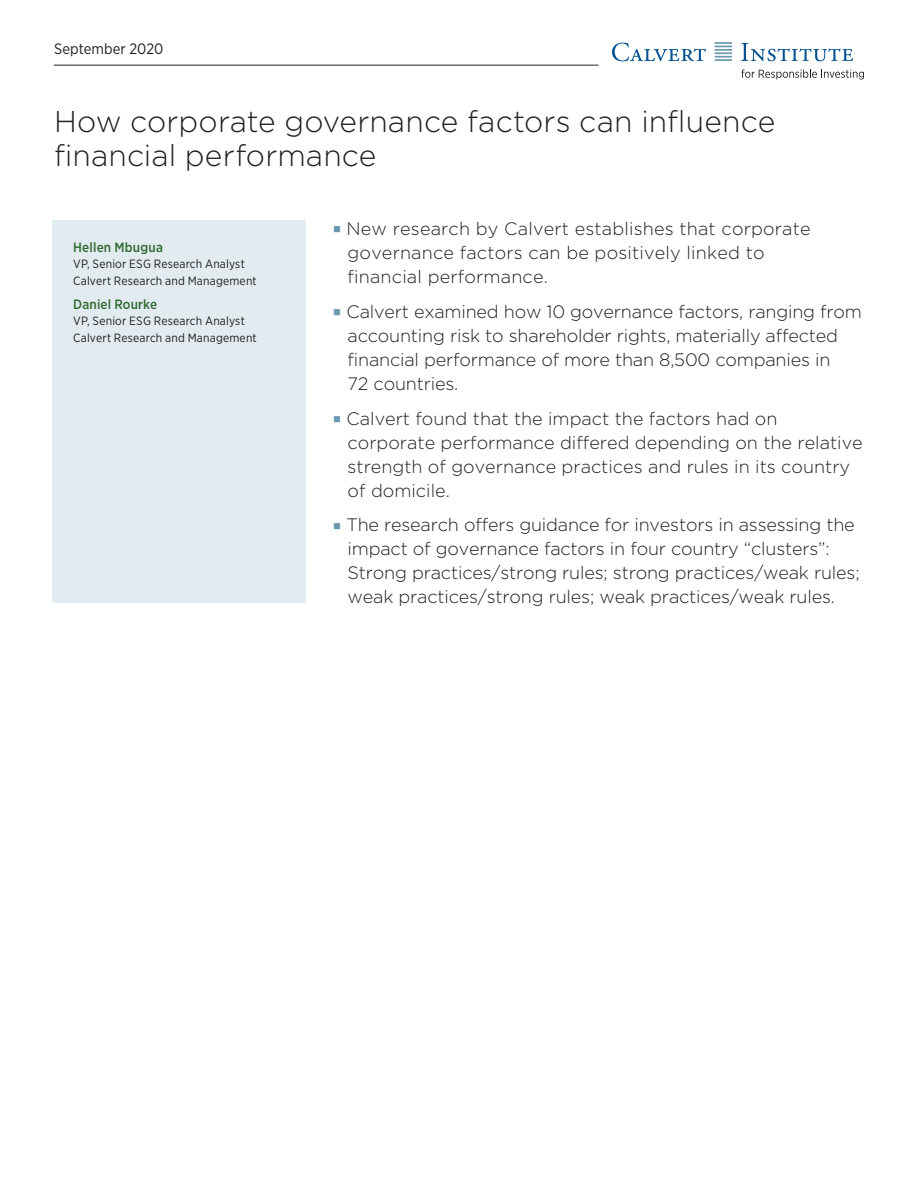
<style>
.page{position:relative;width:918px;height:1188px;background:#fff}
.page>*{position:absolute;margin:0;border:0;box-sizing:border-box;transform-origin:0 0}
.Title_Header{font:300 30px/34.5px "Gotham";letter-spacing:.005em;color:#231f20}
.t1{font:300 18px/24px "Gotham";letter-spacing:-.01em;color:#231f20}
.t2{font:300 18px/24px "Gotham";letter-spacing:.01em;color:#231f20}
.t3{font:15px "Gotham Narrow";letter-spacing:.005em;color:#231f20}
.Sidebar_Header__Aff{font:500 13.5px "Gotham Narrow";letter-spacing:.015em;color:#326b34}
.Sidebar_Copy{font:12px/16.5px "Gotham Narrow";letter-spacing:.015em;color:#231f20}
</style>
<div class="page">
<hr style="left:54px;top:65px;width:544px;height:1px;background:#231f20">
<svg style="left:741px;top:43px;width:112px;height:18px"></svg>
<svg style="left:612px;top:43px;width:94px;height:18px"></svg>
<svg style="left:715px;top:42px;width:17px;height:19px"></svg>
<svg style="left:741px;top:69px;width:123px;height:11px"></svg>
<div style="left:53px;top:221px;width:253px;height:382px;background:#e2ebef"></div>
<p class="t3" style="left:54px;top:40px;width:111px">September 2020</p>
<p class="Title_Header" style="left:54px;top:103px;width:723px">How corporate governance factors can influence financial performance</p>
<p class="Sidebar_Header__Aff" style="left:73px;top:238px;width:91px">Hellen Mbugua</p>
<p class="Sidebar_Copy" style="left:73px;top:255px;width:185px">VP, Senior ESG Research Analyst<br>Calvert Research and Management</p>
<p class="Sidebar_Header__Aff" style="left:73px;top:295px;width:85px">Daniel Rourke</p>
<p class="Sidebar_Copy" style="left:73px;top:312px;width:185px">VP, Senior ESG Research Analyst<br>Calvert Research and Management</p>
<p class="t2" style="left:346px;top:216px;width:466px">New research by Calvert establishes that corporate governance factors can be positively linked to financial performance.</p>
<p class="t1" style="left:346px;top:299px;width:517px">Calvert examined how 10 governance factors, ranging from accounting risk to shareholder rights, materially affected financial performance of more than 8,500 companies in<br>72 countries.</p>
<p class="t1" style="left:346px;top:406px;width:518px">Calvert found that the impact the factors had on corporate performance differed depending on the relative strength of governance practices and rules in its country of domicile.</p>
<p class="t1" style="left:346px;top:513px;width:515px">The research offers guidance for investors in assessing the impact of governance factors in four country “clusters”:<br>Strong practices/strong rules; strong practices/weak rules; weak practices/strong rules; weak practices/weak rules.</p>
</div>
